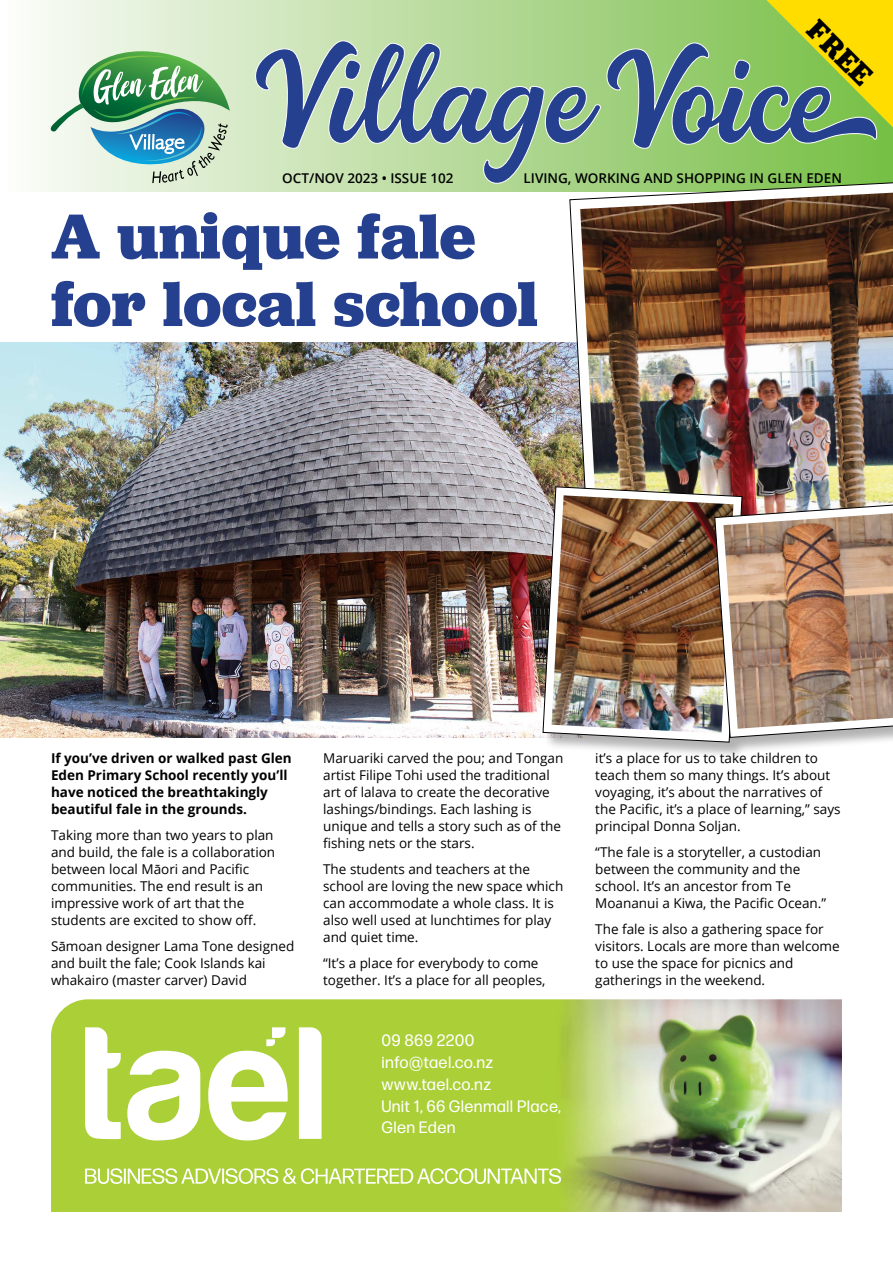
<style>
.page{position:relative;width:893px;height:1263px;background:#fff}
.page>*{position:absolute;margin:0;border:0;box-sizing:border-box;transform-origin:0 0}
.t1{font:700 66px/67.5px "Jubilat";letter-spacing:.005em;color:#25408f}
.t2{font:700 30px "Jubilat";color:#000}
.t3{font:16.5px/21.9px "Forma DJR Display";letter-spacing:.06em;color:#fff}
.t4{font:13.5px/17.1px "Open Sans";color:#000}
.t5{font:700 13.5px/17.1px "Open Sans";color:#000}
.t6{font:600 13.5px "Open Sans";color:#000}
</style>
<div class="page">
<svg style="left:36px;top:0;width:857px;height:191px;background:#c5e1af"></svg>
<svg style="left:250px;top:40px;width:627px;height:144px;background:#8db192"></svg>
<svg style="left:49px;top:47px;width:181px;height:136px;background:#99c5b0"></svg>
<svg style="left:766px;top:0;width:127px;height:127px;background:#bbc632"></svg>
<img style="left:0;top:342px;width:569px;height:396px">
<img style="left:569px;top:181px;width:324px;height:305px">
<img style="left:580px;top:193px;width:313px;height:311px">
<div style="left:544px;top:487px;width:215px;height:272px;background:#000;opacity:.3"></div>
<img style="left:542px;top:486px;width:201px;height:257px">
<img style="left:552px;top:495px;width:181px;height:239px">
<div style="left:716px;top:506px;width:177px;height:249px;background:#000;opacity:.3"></div>
<img style="left:714px;top:504px;width:179px;height:234px">
<img style="left:723px;top:513px;width:170px;height:216px">
<img style="left:51px;top:999px;width:791px;height:213px">
<svg style="left:85px;top:1027px;width:237px;height:113px"></svg>
<svg style="left:85px;top:1168px;width:476px;height:16px"></svg>
<h2 class="t2" style="left:826px;top:12px;width:80px;rotate:45deg">FREE</h2>
<p class="t6" style="left:282px;top:169px;width:173px">OCT/NOV 2023 • ISSUE 102</p>
<p class="t6" style="left:524px;top:169px;width:320px">LIVING, WORKING AND SHOPPING IN GLEN EDEN</p>
<h1 class="t1" style="left:51px;top:202px;width:489px">A unique fale for local school</h1>
<p class="t5" style="left:51px;top:749px;width:242px">If you’ve driven or walked past Glen Eden Primary School recently you’ll have noticed the breathtakingly beautiful fale in the grounds.</p>
<p class="t4" style="left:51px;top:826px;width:226px">Taking more than two years to plan and build, the fale is a collaboration between local Māori and Pacific communities. The end result is an impressive work of art that the students are excited to show off.</p>
<p class="t4" style="left:51px;top:937px;width:245px">Sāmoan designer Lama Tone designed and built the fale; Cook Islands kai whakairo (master carver) David</p>
<p class="t4" style="left:323px;top:749px;width:242px">Maruariki carved the pou; and Tongan artist Filipe Tohi used the traditional art of lalava to create the decorative lashings/bindings. Each lashing is unique and tells a story such as of the fishing nets or the stars.</p>
<p class="t4" style="left:323px;top:860px;width:242px">The students and teachers at the school are loving the new space which can accommodate a whole class. It is also well used at lunchtimes for play and quiet time.</p>
<p class="t4" style="left:323px;top:954px;width:224px">“It’s a place for everybody to come together. It’s a place for all peoples,</p>
<p class="t3" style="left:382px;top:1029px;width:181px">09 869 2200 info@tael.co.nz www.tael.co.nz<br>Unit 1, 66 Glenmall Place,<br>Glen Eden</p>
<p class="t4" style="left:595px;top:749px;width:247px">it’s a place for us to take children to teach them so many things. It’s about voyaging, it’s about the narratives of the Pacific, it’s a place of learning,” says principal Donna Soljan.</p>
<p class="t4" style="left:595px;top:843px;width:232px">“The fale is a storyteller, a custodian between the community and the school. It’s an ancestor from Te Moananui a Kiwa, the Pacific Ocean.”</p>
<p class="t4" style="left:595px;top:920px;width:246px">The fale is also a gathering space for visitors. Locals are more than welcome to use the space for picnics and gatherings in the weekend.</p>
</div>
